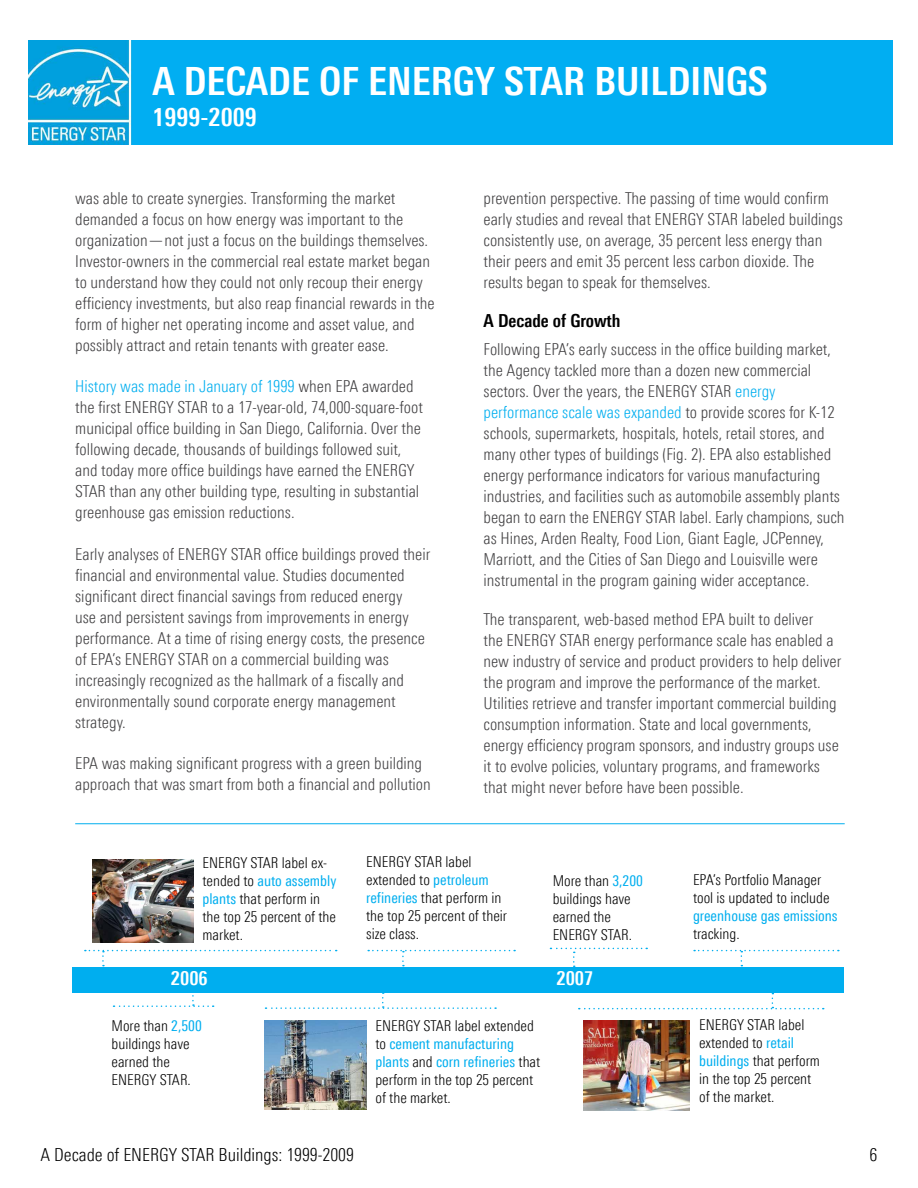
<style>
.page{position:relative;width:918px;height:1188px;background:#fff}
.page>*{position:absolute;margin:0;border:0;box-sizing:border-box;transform-origin:0 0}
.t1{font:700 condensed 39px "LT Univers";color:#fff}
.t2{font:700 condensed 25.5px "LT Univers";color:#fff}
.t3{font:700 condensed 19.5px "LT Univers";color:#fff}
.t4{font:300 condensed 18px "LT Univers";color:#000}
.t5{font:700 condensed 18px "LT Univers";color:#000}
.t6{font:300 condensed 16.5px/21px "LT Univers";color:#414042}
.t7{font:300 condensed 15px/18px "LT Univers";color:#000}
.t8{font:condensed 15px "LT Univers";color:#00aeef}
.s1{color:#00aeef}
.s2{font-weight:400;color:#00aeef}
</style>
<div class="page">
<img style="left:28px;top:40px;width:864px;height:104px">
<hr style="left:75px;top:823px;width:770px;height:1px;background:#00aeef">
<div style="left:72px;top:967px;width:771px;height:25px;background:#00aeef"></div>
<svg style="left:85px;top:950px;width:252px;height:16px"></svg>
<svg style="left:694px;top:950px;width:145px;height:16px"></svg>
<svg style="left:550px;top:948px;width:97px;height:19px"></svg>
<svg style="left:579px;top:993px;width:245px;height:16px"></svg>
<img style="left:583px;top:1021px;width:106px;height:90px">
<img style="left:265px;top:1020px;width:101px;height:90px">
<svg style="left:114px;top:992px;width:100px;height:15px"></svg>
<svg style="left:266px;top:992px;width:230px;height:17px"></svg>
<img style="left:92px;top:859px;width:102px;height:83px">
<svg style="left:368px;top:950px;width:147px;height:16px"></svg>
<h1 class="t1" style="left:152px;top:58px;width:617px">A DECADE OF ENERGY STAR BUILDINGS</h1>
<h2 class="t2" style="left:152px;top:102px;width:106px">1999-2009</h2>
<p class="t6" style="left:75px;top:188px;width:361px">was able to create synergies. Transforming the market demanded a focus on how energy was important to the organization—not just a focus on the buildings themselves.<br>Investor-owners in the commercial real estate market began to understand how they could not only recoup their energy efficiency investments, but also reap financial rewards in the form of higher net operating income and asset value, and possibly attract and retain tenants with greater ease.</p>
<p class="t6" style="left:75px;top:376px;width:349px"><span class="s1">History was made in January of 1999</span> when EPA awarded the first ENERGY STAR to a 17-year-old, 74,000-square-foot municipal office building in San Diego, California. Over the following decade, thousands of buildings followed suit, and today more office buildings have earned the ENERGY STAR than any other building type, resulting in substantial greenhouse gas emission reductions.</p>
<p class="t6" style="left:75px;top:543px;width:357px">Early analyses of ENERGY STAR office buildings proved their financial and environmental value. Studies documented significant direct financial savings from reduced energy<br>use and persistent savings from improvements in energy performance. At a time of rising energy costs, the presence of EPA’s ENERGY STAR on a commercial building was increasingly recognized as the hallmark of a fiscally and environmentally sound corporate energy management strategy.</p>
<p class="t6" style="left:75px;top:753px;width:357px">EPA was making significant progress with a green building approach that was smart from both a financial and pollution</p>
<p class="t6" style="left:484px;top:188px;width:361px">prevention perspective. The passing of time would confirm early studies and reveal that ENERGY STAR labeled buildings consistently use, on average, 35 percent less energy than their peers and emit 35 percent less carbon dioxide. The results began to speak for themselves.</p>
<p class="t5" style="left:484px;top:310px;width:139px">A Decade of Growth</p>
<p class="t6" style="left:484px;top:338px;width:363px">Following EPA’s early success in the office building market, the Agency tackled more than a dozen new commercial sectors. Over the years, the ENERGY STAR <span class="s1">energy performance scale was expanded</span> to provide scores for K-12 schools, supermarkets, hospitals, hotels, retail stores, and many other types of buildings (Fig. 2). EPA also established energy performance indicators for various manufacturing industries, and facilities such as automobile assembly plants began to earn the ENERGY STAR label. Early champions, such as Hines, Arden Realty, Food Lion, Giant Eagle, JCPenney, Marriott, and the Cities of San Diego and Louisville were instrumental in the program gaining wider acceptance.</p>
<p class="t6" style="left:484px;top:609px;width:359px">The transparent, web-based method EPA built to deliver<br>the ENERGY STAR energy performance scale has enabled a new industry of service and product providers to help deliver the program and improve the performance of the market.<br>Utilities retrieve and transfer important commercial building consumption information. State and local governments, energy efficiency program sponsors, and industry groups use it to evolve policies, voluntary programs, and frameworks that might never before have been possible.</p>
<p class="t7" style="left:202px;top:853px;width:135px">ENERGY STAR label ex&shy;tended to <span class="s2">auto assembly plants</span> that perform in the top 25 percent of the market.</p>
<p class="t7" style="left:366px;top:853px;width:142px">ENERGY STAR label extended to <span class="s2">petroleum refineries</span> that perform in the top 25 percent of their size class.</p>
<p class="t7" style="left:553px;top:871px;width:92px">More than <span class="s2">3,200 </span>buildings have earned the<br>ENERGY STAR.</p>
<p class="t3" style="left:171px;top:967px;width:38px">2006</p>
<p class="t3" style="left:556px;top:967px;width:38px">2007</p>
<p class="t7" style="left:112px;top:1017px;width:92px">More than <span class="s2">2,500 </span>buildings have earned the<br>ENERGY STAR.</p>
<p class="t7" style="left:375px;top:1017px;width:166px">ENERGY STAR label extended to <span class="s2">cement manufacturing plants</span> and <span class="s2">corn refineries</span> that perform in the top 25 percent of the market.</p>
<p class="t7" style="left:693px;top:871px;width:138px">EPA’s Portfolio Manager tool is updated to include</p>
<p class="t8" style="left:693px;top:907px;width:146px">greenhouse gas emissions</p>
<p class="t7" style="left:693px;top:925px;width:48px">tracking.</p>
<p class="t7" style="left:699px;top:1016px;width:122px">ENERGY STAR label extended to <span class="s2">retail buildings</span> that perform in the top 25 percent of the market.</p>
<p class="t4" style="left:40px;top:1144px;width:315px">A Decade of ENERGY STAR Buildings: 1999-2009</p>
<p class="t4" style="left:870px;top:1144px;width:9px">6</p>
</div>
